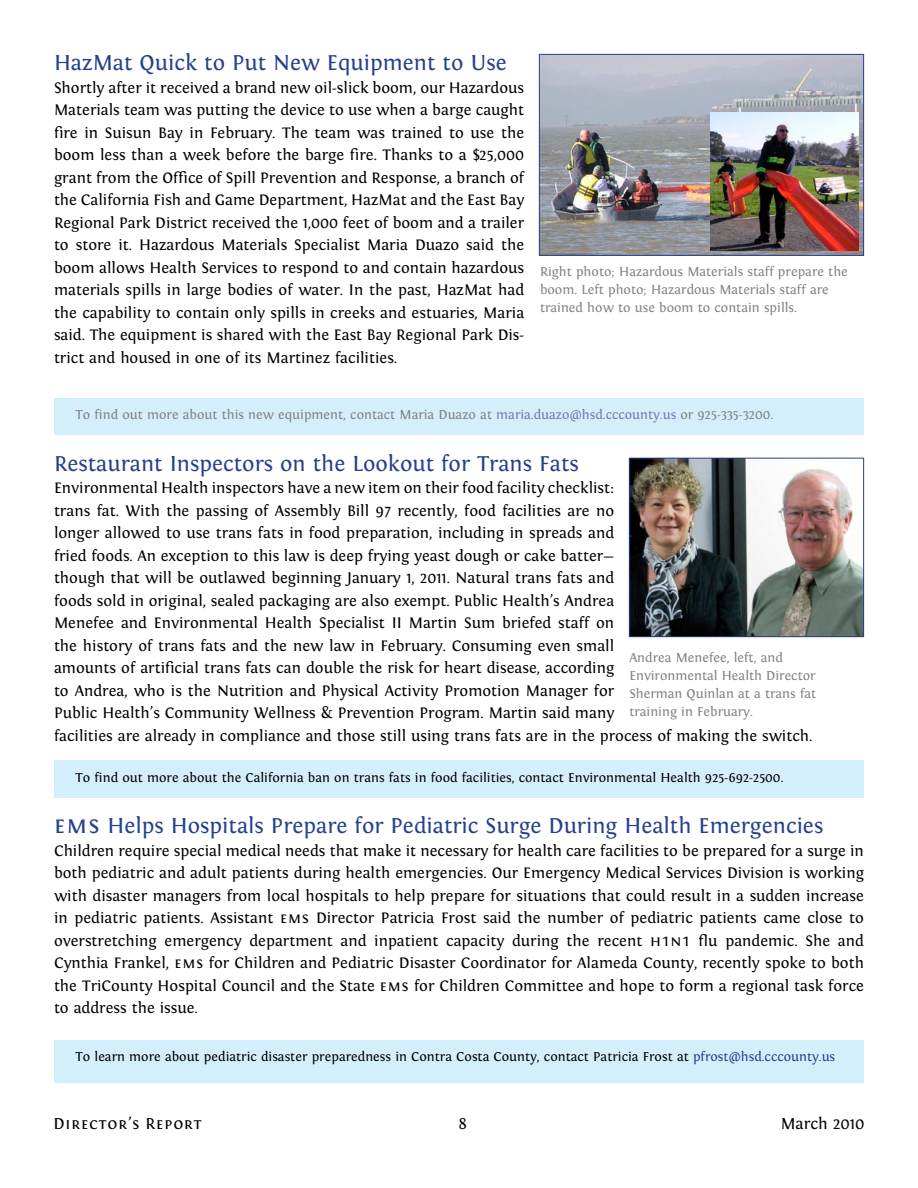
<style>
.page{position:relative;width:918px;height:1188px;background:#fff}
.page>*{position:absolute;margin:0;border:0;box-sizing:border-box;transform-origin:0 0}
.t1{font:22.5px "Fontin";color:#24408f}
.t2{font:16.5px "Fontin Small Caps";letter-spacing:.05em;color:#000}
.t3{font:16.5px "Fontin";color:#000}
.t4{font:15.9px/22.5px "Fontin";color:#000;text-align:justify}
.t5{font:13.5px/18px "Fontin";color:#808284}
.t6{font:13.5px "Fontin";color:#000}
.s1{color:#7578b0}
.s2{font-family:"Fontin Small Caps";font-size:25.5px}
.s3{font-family:"Fontin Small Caps";font-size:16.05px}
.s4{color:#24408f}
</style>
<div class="page">
<div style="left:54px;top:398px;width:810px;height:37px;background:#d4effc"></div>
<img style="left:541px;top:56px;width:321px;height:198px">
<div style="left:539px;top:54px;width:325px;height:202px;border:1px solid #24408f"></div>
<div style="left:54px;top:761px;width:810px;height:37px;background:#d4effc"></div>
<img style="left:631px;top:460px;width:231px;height:175px">
<div style="left:629px;top:458px;width:235px;height:179px;border:1px solid #24408f"></div>
<div style="left:54px;top:1040px;width:810px;height:43px;background:#d4effc"></div>
<img style="left:710px;top:112px;width:149px;height:138px">
<h1 class="t1" style="left:54px;top:50px;width:454px">HazMat Quick to Put New Equipment to Use</h1>
<p class="t4" style="left:54px;top:76px;width:472px">Shortly after it received a brand new oil-slick boom, our Hazardous Materials team was putting the device to use when a barge caught fire in Suisun Bay in February. The team was trained to use the boom less than a week before the barge fire. Thanks to a $25,000 grant from the Office of Spill Prevention and Response, a branch of the California Fish and Game Department, HazMat and the East Bay Regional Park District received the 1,000 feet of boom and a trailer to store it. Hazardous Materials Specialist Maria Duazo said the boom allows Health Services to respond to and contain hazardous materials spills in large bodies of water. In the past, HazMat had the capability to contain only spills in creeks and estuaries, Maria said. The equipment is shared with the East Bay Regional Park Dis&shy;trict and housed in one of its Martinez facilities.</p>
<p class="t5" style="left:540px;top:262px;width:309px">Right photo; Hazardous Materials staff prepare the boom. Left photo; Hazardous Materials staff are trained how to use boom to contain spills.</p>
<p class="t5" style="left:76px;top:406px;width:699px">To find out more about this new equipment, contact Maria Duazo at <span class="s1">maria.duazo@hsd.cccounty.us</span> or 925-335-3200.</p>
<h1 class="t1" style="left:54px;top:451px;width:526px">Restaurant Inspectors on the Lookout for Trans Fats</h1>
<p class="t4" style="left:54px;top:477px;width:760px;text-align:left">Environmental Health inspectors have a new item on their food facility checklist:<br>trans fat. With the passing of Assembly Bill 97 recently, food facilities are no<br>longer allowed to use trans fats in food preparation, including in spreads and<br>fried foods. An exception to this law is deep frying yeast dough or cake batter—<br>though that will be outlawed beginning January 1, 2011. Natural trans fats and<br>foods sold in original, sealed packaging are also exempt. Public Health’s Andrea<br>Menefee and Environmental Health Specialist II Martin Sum briefed staff on<br>the history of trans fats and the new law in February. Consuming even small<br>amounts of artificial trans fats can double the risk for heart disease, according<br>to Andrea, who is the Nutrition and Physical Activity Promotion Manager for<br>Public Health’s Community Wellness &amp; Prevention Program. Martin said many<br>facilities are already in compliance and those still using trans fats are in the process of making the switch.</p>
<p class="t6" style="left:76px;top:770px;width:709px">To find out more about the California ban on trans fats in food facilities, contact Environmental Health 925-692-2500.</p>
<p class="t5" style="left:629px;top:648px;width:188px">Andrea Menefee, left, and<br>Environmental Health Director<br>Sherman Quinlan at a trans fat training in February<span class="s1">.</span></p>
<h1 class="t1" style="left:54px;top:813px;width:771px"><span class="s2">ems</span> Helps Hospitals Prepare for Pediatric Surge During Health Emergencies</h1>
<p class="t4" style="left:54px;top:839px;width:812px">Children require special medical needs that make it necessary for health care facilities to be prepared for a surge in both pediatric and adult patients during health emergencies. Our Emergency Medical Services Division is working with disaster managers from local hospitals to help prepare for situations that could result in a sudden increase in pediatric patients. Assistant <span class="s3">ems</span> Director Patricia Frost said the number of pediatric patients came close to overstretching emergency department and inpatient capacity during the recent <span class="s3">h1n1</span> flu pandemic. She and Cynthia Frankel, <span class="s3">ems</span> for Children and Pediatric Disaster Coordinator for Alameda County, recently spoke to both the TriCounty Hospital Council and the State <span class="s3">ems</span> for Children Committee and hope to form a regional task force to address the issue.</p>
<p class="t6" style="left:76px;top:1049px;width:761px">To learn more about pediatric disaster preparedness in Contra Costa County, contact Patricia Frost at <span class="s4">pfrost@hsd.cccounty.us</span></p>
<p class="t2" style="left:54px;top:1114px;width:150px">Director’s Report</p>
<p class="t3" style="left:781px;top:1114px;width:85px">March 2010</p>
</div>
